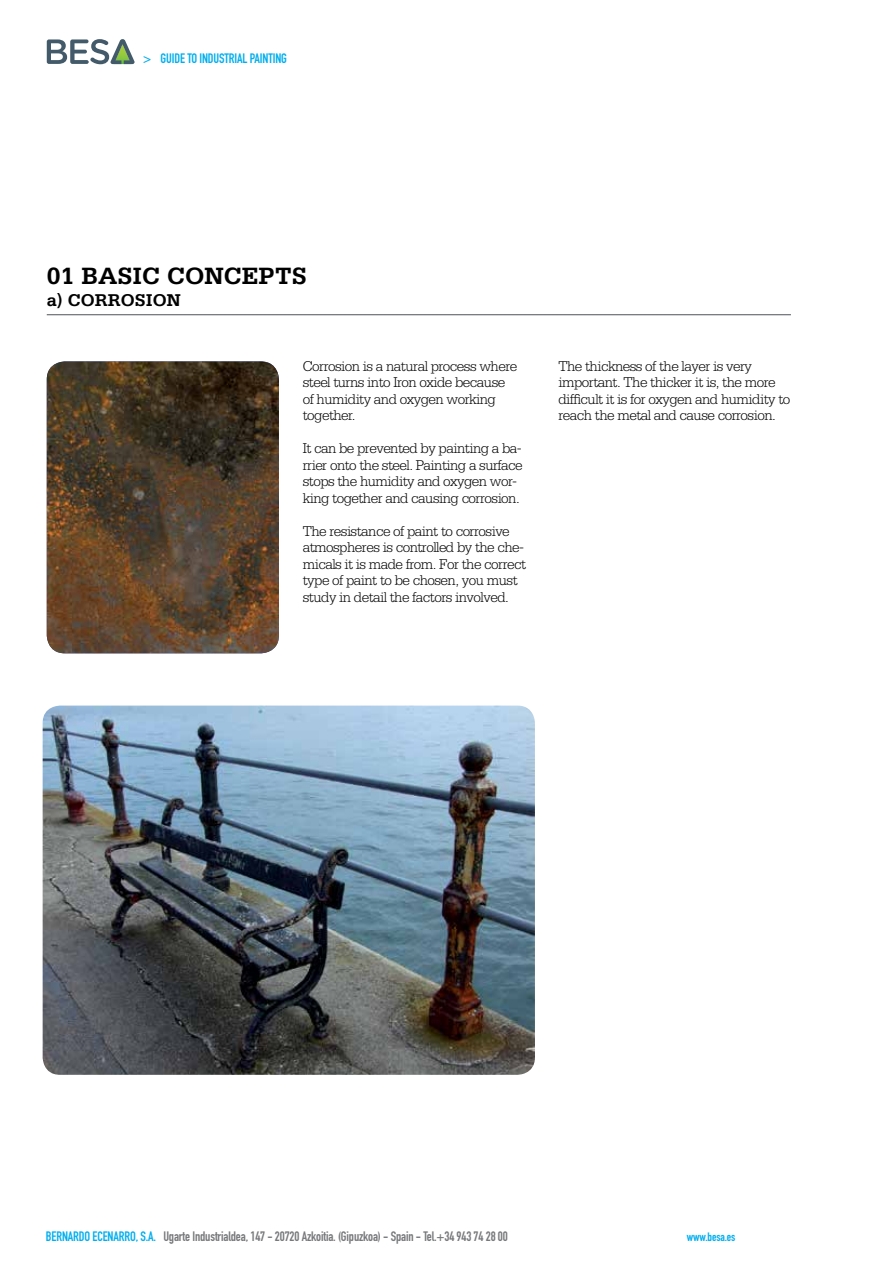
<style>
.page{position:relative;width:893px;height:1263px;background:#fff}
.page>*{position:absolute;margin:0;border:0;box-sizing:border-box;transform-origin:0 0}
.t1{font:700 24.9px "Serifa Std";color:#000}
.t2{font:700 18px "Serifa Std";color:#000}
.t3{font:300 15px/16.5px "Serifa Std";letter-spacing:-.035em;color:#000}
.t4{font:13.5px "DIN Engschrift Std";letter-spacing:-.01em;color:#77787b}
.t5{font:13.5px "DIN Engschrift Std";letter-spacing:-.01em;color:#00aeef}
.t6{font:12px "DIN Engschrift Std";letter-spacing:-.01em;color:#00aeef}
.s1{color:#00aeef}
</style>
<div class="page">
<svg style="left:47px;top:39px;width:88px;height:25px"></svg>
<hr style="left:47px;top:314px;width:744px;height:1px;background:#636569">
<img style="left:43px;top:705px;width:492px;height:370px">
<img style="left:47px;top:361px;width:232px;height:292px">
<p class="t5" style="left:143px;top:51px;width:145px">&gt; GUIDE TO INDUSTRIAL PAINTING</p>
<h1 class="t1" style="left:47px;top:261px;width:262px">01 BASIC CONCEPTS</h1>
<p class="t2" style="left:47px;top:290px;width:136px">a) CORROSION</p>
<p class="t3" style="left:303px;top:358px;width:216px">Corrosion is a natural process where steel turns into Iron oxide because of humidity and oxygen working together.</p>
<p class="t3" style="left:303px;top:440px;width:221px">It can be prevented by painting a ba&shy;rrier onto the steel. Painting a surface stops the humidity and oxygen wor&shy;king together and causing corrosion.</p>
<p class="t3" style="left:303px;top:523px;width:225px">The resistance of paint to corrosive atmospheres is controlled by the che&shy;micals it is made from. For the correct type of paint to be chosen, you must study in detail the factors involved.</p>
<p class="t3" style="left:558px;top:358px;width:233px">The thickness of the layer is very important. The thicker it is, the more difficult it is for oxygen and humidity to reach the metal and cause corrosion.</p>
<p class="t4" style="left:46px;top:1228px;width:463px"><span class="s1">BERNARDO ECENARRO, S.A.</span> Ugarte Industrialdea, 147 - 20720 Azkoitia. (Gipuzkoa) - Spain - Tel.+34 943 74 28 00</p>
<p class="t6" style="left:687px;top:1230px;width:50px">www.besa.es</p>
</div>
